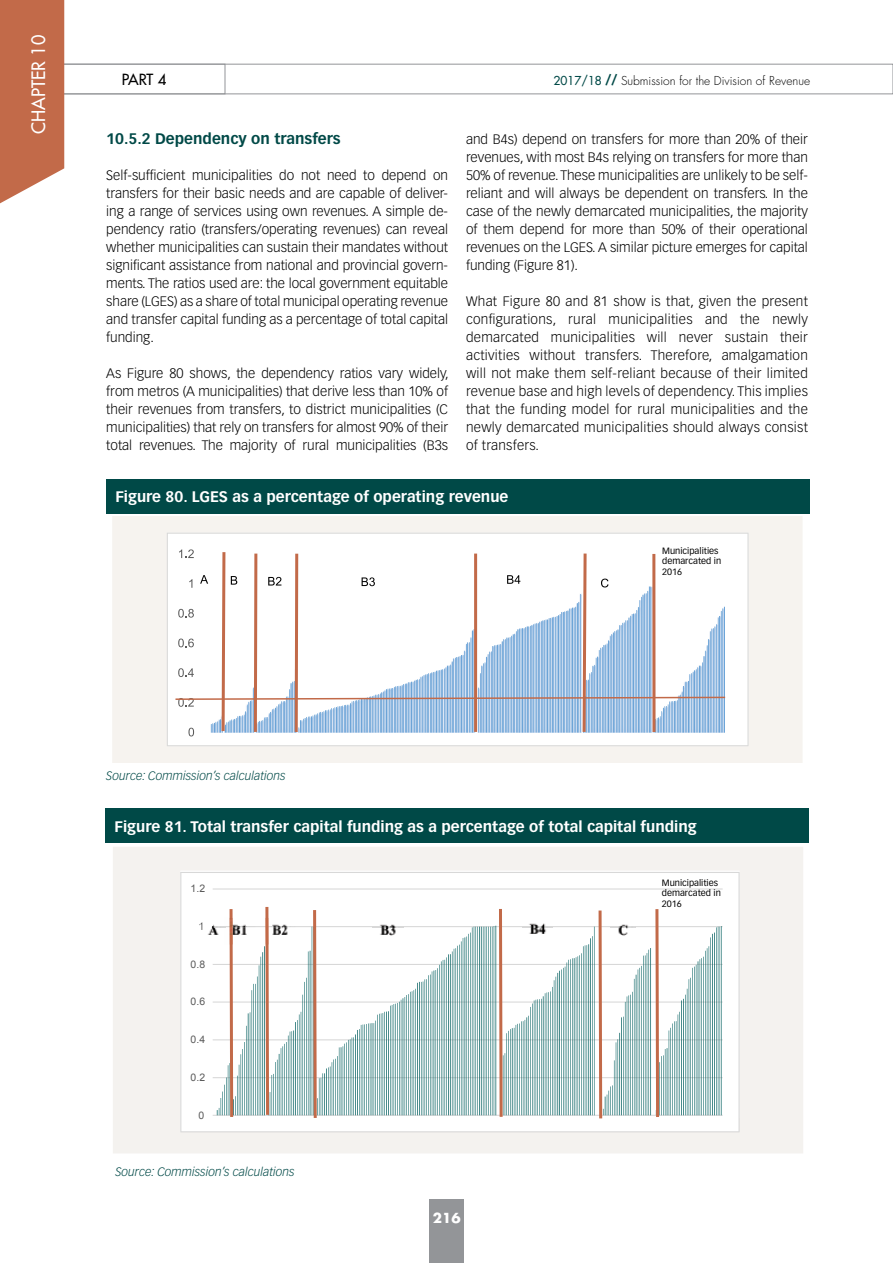
<style>
.page{position:relative;width:893px;height:1263px;background:#fff}
.page>*{position:absolute;margin:0;border:0;box-sizing:border-box;transform-origin:0 0}
.t1{font:18px "Futura";color:#fff}
.t2{font:700 15px "Vectora LH";color:#fff}
.t3{font:700 15px "Vectora LH";color:#004947}
.t4{font:15px "Futura";color:#000}
.t5{font:300 13.5px/18px "Vectora LH";color:#000;text-align:justify}
.t6{font:700 13.5px "Futura";color:#fff}
.t7{font:italic 300 12px "Vectora LH";color:#004947}
.t8{font:300 12px "Futura";color:#000}
.t9{font:10.5px "Arial";color:#5a5a5a}
.t10{font:9px/10.5px "Vectora LH";color:#000}
.s1{font-weight:400;color:#004947}
.s2{font-family:"Vectora LH";font-weight:700;font-size:15px;color:#004947}
</style>
<div class="page">
<div style="left:429px;top:1199px;width:34px;height:64px;background:#939598"></div>
<svg style="left:0;top:0;width:893px;height:204px"></svg>
<div style="left:106px;top:479px;width:704px;height:34px;background:#004947"></div>
<div style="left:112px;top:516px;width:690px;height:246px;background:#f6f3ef"></div>
<svg style="left:167px;top:533px;width:582px;height:213px"></svg>
<svg style="left:175px;top:549px;width:550px;height:187px"></svg>
<div style="left:105px;top:809px;width:704px;height:34px;background:#004947"></div>
<div style="left:113px;top:847px;width:690px;height:306px;background:#f4f2ef"></div>
<svg style="left:180px;top:872px;width:560px;height:260px"></svg>
<svg style="left:655px;top:909px;width:4px;height:208px"></svg>
<svg style="left:599px;top:910px;width:3px;height:208px"></svg>
<svg style="left:499px;top:909px;width:4px;height:208px"></svg>
<svg style="left:313px;top:910px;width:4px;height:208px"></svg>
<img style="left:200px;top:918px;width:13px;height:27px">
<svg style="left:200px;top:922px;width:2px;height:8px"></svg>
<svg style="left:213px;top:909px;width:42px;height:208px"></svg>
<svg style="left:265px;top:907px;width:30px;height:208px"></svg>
<img style="left:373px;top:918px;width:30px;height:27px">
<img style="left:373px;top:926px;width:30px;height:1px">
<img style="left:522px;top:917px;width:31px;height:27px">
<img style="left:522px;top:926px;width:31px;height:1px">
<img style="left:611px;top:918px;width:24px;height:27px">
<svg style="left:611px;top:926px;width:24px;height:1px"></svg>
<h1 class="t1" style="left:27px;top:134px;width:100px;rotate:-90deg">CHAPTER 10</h1>
<p class="t4" style="left:122px;top:70px;width:46px">PART 4</p>
<p class="t8" style="left:554px;top:73px;width:258px"><span class="s1">2017/18</span> <span class="s2">//</span> Submission for the Division of Revenue</p>
<p class="t3" style="left:106px;top:130px;width:236px">10.5.2 Dependency on transfers</p>
<p class="t5" style="left:106px;top:166px;width:343px">Self-sufficient municipalities do not need to depend on transfers for their basic needs and are capable of deliver&shy;ing a range of services using own revenues. A simple de&shy;pendency ratio (transfers/operating revenues) can reveal whether municipalities can sustain their mandates without significant assistance from national and provincial govern&shy;ments. The ratios used are: the local government equitable share (LGES) as a share of total municipal operating revenue and transfer capital funding as a percentage of total capital funding.</p>
<p class="t5" style="left:106px;top:364px;width:344px">As Figure 80 shows, the dependency ratios vary widely, from metros (A municipalities) that derive less than 10% of their revenues from transfers, to district municipalities (C municipalities) that rely on transfers for almost 90% of their total revenues. The majority of rural municipalities (B3s</p>
<p class="t5" style="left:466px;top:130px;width:343px">and B4s) depend on transfers for more than 20% of their revenues, with most B4s relying on transfers for more than 50% of revenue. These municipalities are unlikely to be self&shy;reliant and will always be dependent on transfers. In the case of the newly demarcated municipalities, the majority of them depend for more than 50% of their operational revenues on the LGES. A similar picture emerges for capital funding (Figure 81).</p>
<p class="t5" style="left:466px;top:292px;width:343px">What Figure 80 and 81 show is that, given the present configurations, rural municipalities and the newly demarcated municipalities will never sustain their activities without transfers. Therefore, amalgamation will not make them self-reliant because of their limited revenue base and high levels of dependency. This implies that the funding model for rural municipalities and the newly demarcated municipalities should always consist of transfers.</p>
<p class="t2" style="left:115px;top:488px;width:394px">Figure 80. LGES as a percentage of operating revenue</p>
<p class="t10" style="left:662px;top:545px;width:61px">Municipalities demarcated in<br>2016</p>
<p class="t7" style="left:106px;top:769px;width:181px">Source: Commission’s calculations</p>
<p class="t2" style="left:115px;top:817px;width:584px">Figure 81. Total transfer capital funding as a percentage of total capital funding</p>
<p class="t9" style="left:191px;top:882px;width:16px">1.2</p>
<p class="t9" style="left:191px;top:957px;width:16px">0.8</p>
<p class="t9" style="left:191px;top:995px;width:16px">0.6</p>
<p class="t9" style="left:191px;top:1032px;width:16px">0.4</p>
<p class="t9" style="left:191px;top:1070px;width:16px">0.2</p>
<p class="t9" style="left:198px;top:1108px;width:7px">0</p>
<p class="t7" style="left:115px;top:1165px;width:181px">Source: Commission’s calculations</p>
<p class="t6" style="left:433px;top:1208px;width:29px">216</p>
<p class="t10" style="left:662px;top:877px;width:61px">Municipalities demarcated in<br>2016</p>
</div>
